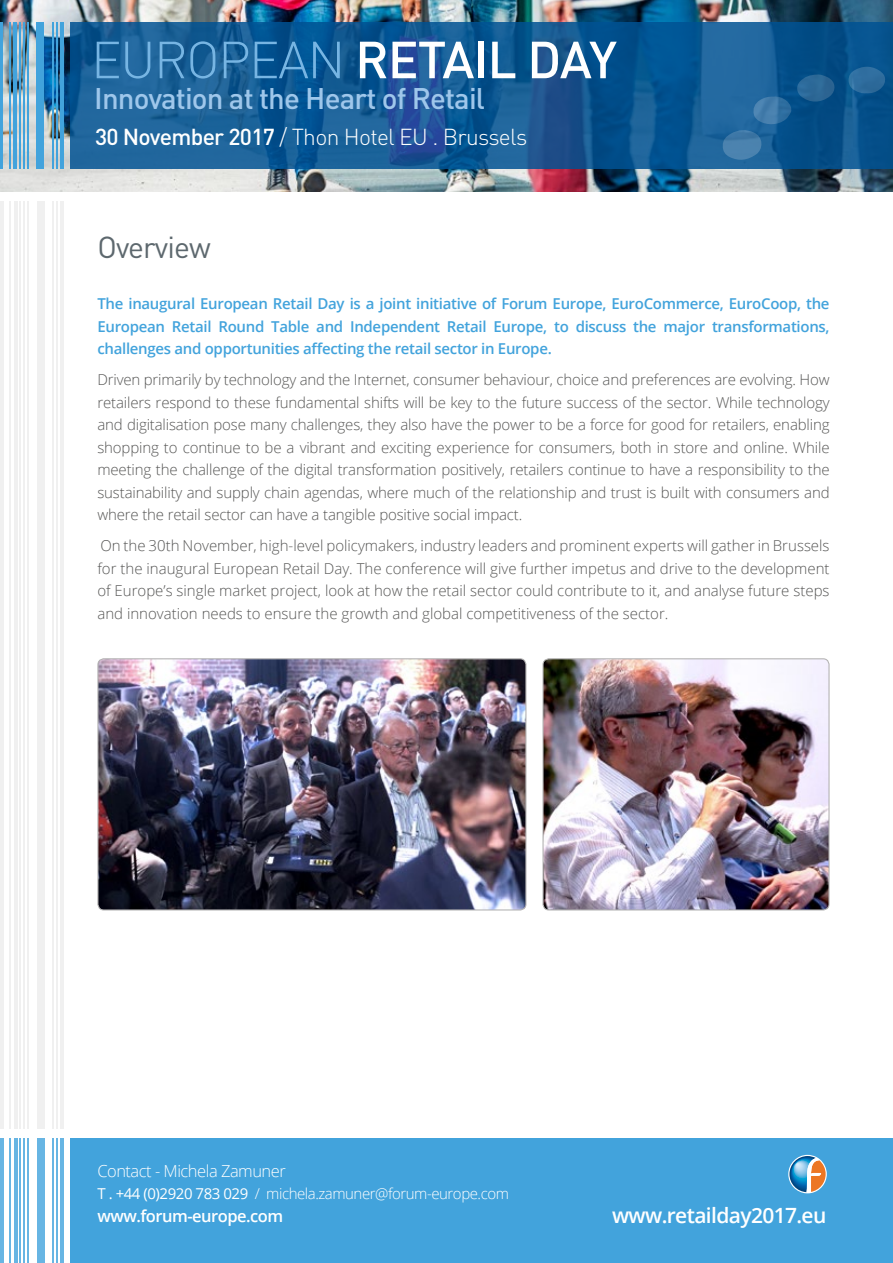
<style>
.page{position:relative;width:893px;height:1263px;background:#fff}
.page>*{position:absolute;margin:0;border:0;box-sizing:border-box;transform-origin:0 0}
.t1{font:500 51.3px "DIN";letter-spacing:-.02em;color:#fff}
.t2{font:30px "DIN";letter-spacing:-.03em;color:#5d686e}
.t3{font:500 29.4px "DIN";letter-spacing:-.03em;color:#9fc7eb}
.t4{font:300 22.8px "DIN";letter-spacing:-.03em;color:#fff}
.t5{font:600 21px "Open Sans";letter-spacing:-.03em;color:#fff}
.t6{font:300 16.5px "Open Sans";letter-spacing:-.03em;color:#fff}
.t7{font:600 16.5px "Open Sans";letter-spacing:-.03em;color:#fff}
.t8{font:300 15px/22.5px "Open Sans";letter-spacing:-.005em;color:#575756;text-align:justify}
.t9{font:600 15px/22.5px "Open Sans";letter-spacing:-.02em;color:#42a3dc;text-align:justify}
.t10{font:300 15px "Open Sans";letter-spacing:-.03em;color:#fff}
.s1{font-weight:300;color:#77b5e3}
.s2{font-weight:500}
.s3{font-weight:400}
</style>
<div class="page">
<div style="left:70px;top:1138px;width:823px;height:125px;background:#42a3dc"></div>
<svg style="left:788px;top:1155px;width:39px;height:38px"></svg>
<img style="left:0;top:0;width:893px;height:191px">
<svg style="left:70px;top:22px;width:823px;height:147px;background:#125993"></svg>
<svg style="left:722px;top:74px;width:114px;height:88px;background:#1a5f95"></svg>
<svg style="left:848px;top:65px;width:39px;height:29px"></svg>
<hr style="left:60px;top:22px;width:4px;height:147px;background:#42a3dc">
<hr style="left:13px;top:22px;width:4px;height:147px;background:#42a3dc">
<hr style="left:0;top:22px;width:3px;height:147px;background:#42a3dc">
<div style="left:37px;top:22px;width:7px;height:147px;background:#42a3dc"></div>
<hr style="left:56px;top:22px;width:2px;height:147px;background:#42a3dc">
<hr style="left:23px;top:22px;width:2px;height:147px;background:#42a3dc">
<hr style="left:19px;top:22px;width:2px;height:147px;background:#42a3dc">
<hr style="left:9px;top:22px;width:2px;height:147px;background:#42a3dc">
<hr style="left:52px;top:22px;width:2px;height:147px;background:#42a3dc">
<hr style="left:27px;top:22px;width:2px;height:147px;background:#42a3dc">
<hr style="left:60px;top:1138px;width:4px;height:125px;background:#67b5e3">
<hr style="left:14px;top:1138px;width:4px;height:125px;background:#67b5e3">
<hr style="left:0;top:1138px;width:4px;height:125px;background:#67b5e3">
<div style="left:37px;top:1138px;width:7px;height:125px;background:#67b5e3"></div>
<hr style="left:56px;top:1138px;width:2px;height:125px;background:#42a3dc">
<hr style="left:23px;top:1138px;width:2px;height:125px;background:#42a3dc">
<hr style="left:19px;top:1138px;width:2px;height:125px;background:#42a3dc">
<hr style="left:9px;top:1138px;width:2px;height:125px;background:#42a3dc">
<hr style="left:52px;top:1138px;width:2px;height:125px;background:#42a3dc">
<hr style="left:27px;top:1138px;width:2px;height:125px;background:#42a3dc">
<hr style="left:60px;top:201px;width:4px;height:927px;background:#ededed">
<hr style="left:14px;top:201px;width:4px;height:927px;background:#ededed">
<hr style="left:0;top:201px;width:4px;height:927px;background:#ededed">
<div style="left:37px;top:201px;width:7px;height:927px;background:#ededed"></div>
<hr style="left:56px;top:201px;width:2px;height:927px;background:#ededed">
<hr style="left:23px;top:201px;width:2px;height:927px;background:#ededed">
<hr style="left:19px;top:201px;width:2px;height:927px;background:#ededed">
<hr style="left:9px;top:201px;width:2px;height:927px;background:#ededed">
<hr style="left:52px;top:201px;width:2px;height:927px;background:#ededed">
<hr style="left:27px;top:201px;width:2px;height:927px;background:#ededed">
<img style="left:99px;top:659px;width:427px;height:251px">
<div style="left:97px;top:658px;width:429px;height:252px;border:1px solid #b3b2b2;border-radius:6px"></div>
<img style="left:544px;top:659px;width:285px;height:251px">
<div style="left:542px;top:658px;width:287px;height:252px;border:1px solid #b3b2b2;border-radius:6px"></div>
<h1 class="t1" style="left:91px;top:27px;width:527px"><span class="s1">EUROPEAN</span> RETAIL DAY</h1>
<h3 class="t3" style="left:94px;top:79px;width:392px">Innovation at the Heart of Retail</h3>
<h3 class="t4" style="left:95px;top:122px;width:434px"><span class="s2">30 November 2017</span> / Thon Hotel EU . Brussels</h3>
<h2 class="t2" style="left:97px;top:229px;width:115px">Overview</h2>
<p class="t9" style="left:97px;top:292px;width:734px">The inaugural European Retail Day is a joint initiative of Forum Europe, EuroCommerce, EuroCoop, the European Retail Round Table and Independent Retail Europe, to discuss the major transformations, challenges and opportunities affecting the retail sector in Europe.</p>
<p class="t8" style="left:97px;top:368px;width:734px">Driven primarily by technology and the Internet, consumer behaviour, choice and preferences are evolving. How retailers respond to these fundamental shifts will be key to the future success of the sector. While technology and digitalisation pose many challenges, they also have the power to be a force for good for retailers, enabling shopping to continue to be a vibrant and exciting experience for consumers, both in store and online. While meeting the challenge of the digital transformation positively, retailers continue to have a responsibility to the sustainability and supply chain agendas, where much of the relationship and trust is built with consumers and where the retail sector can have a tangible positive social impact.</p>
<p class="t8" style="left:97px;top:534px;width:734px">On the 30th November, high-level policymakers, industry leaders and prominent experts will gather in Brussels for the inaugural European Retail Day. The conference will give further impetus and drive to the development of Europe’s single market project, look at how the retail sector could contribute to it, and analyse future steps and innovation needs to ensure the growth and global competitiveness of the sector.</p>
<p class="t6" style="left:97px;top:1159px;width:190px">Contact - Michela Zamuner</p>
<p class="t10" style="left:97px;top:1183px;width:413px"><span class="s3">T . +44 (0)2920 783 029</span> / michela.zamuner@forum-europe.com</p>
<p class="t7" style="left:97px;top:1204px;width:187px">www.forum-europe.com</p>
<h3 class="t5" style="left:612px;top:1201px;width:216px">www.retailday2017.eu</h3>
</div>
